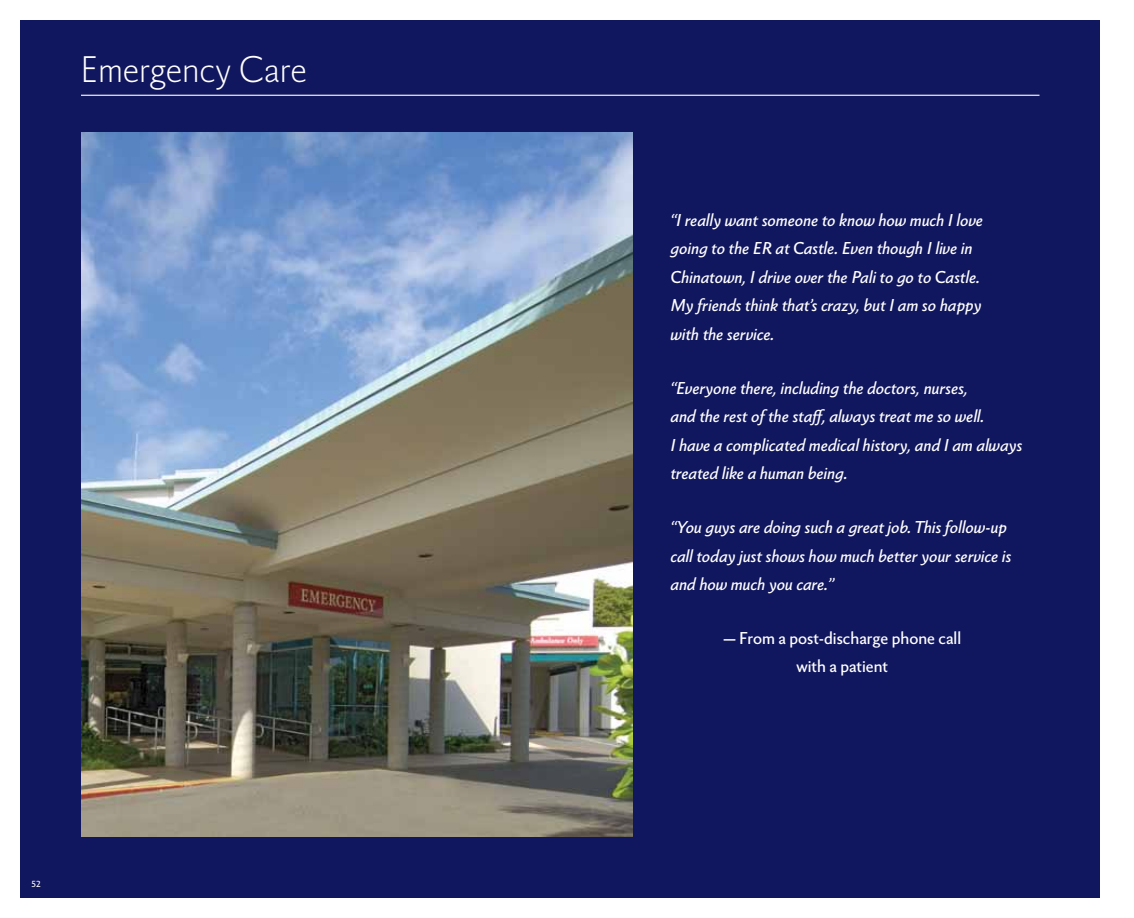
<style>
.page{position:relative;width:1134px;height:918px;background:#fff}
.page>*{position:absolute;margin:0;border:0;box-sizing:border-box;transform-origin:0 0}
.t1{font:300 36px "Berling Nova Sans Pro";letter-spacing:.01em;color:#fff}
.t2{font:italic 16.5px/28.5px "Berling Nova Sans Pro";color:#fff}
.t3{font:16.5px/28.5px "Berling Nova Sans Pro";color:#fff;text-align:center}
.t4{font:9px "Berling Nova Sans Pro";color:#fff}
</style>
<div class="page">
<div style="left:20px;top:20px;width:1080px;height:878px;background:#11175e"></div>
<img style="left:81px;top:133px;width:552px;height:704px">
<hr style="left:81px;top:95px;width:959px;height:1px;background:#fff">
<h1 class="t1" style="left:81px;top:43px;width:227px">Emergency Care</h1>
<p class="t4" style="left:32px;top:877px;width:11px">52</p>
<p class="t2" style="left:670px;top:204px;width:314px">“I really want someone to know how much I love going to the ER at Castle. Even though I live in Chinatown, I drive over the Pali to go to Castle.<br>My friends think that’s crazy, but I am so happy with the service.</p>
<p class="t2" style="left:670px;top:372px;width:353px">“Everyone there, including the doctors, nurses,<br>and the rest of the staff, always treat me so well.<br>I have a complicated medical history, and I am always treated like a human being.</p>
<p class="t2" style="left:670px;top:512px;width:342px">“You guys are doing such a great job. This follow-up call today just shows how much better your service is and how much you care.”</p>
<p class="t3" style="left:723px;top:623px;width:239px">— From a post-discharge phone call with a patient</p>
</div>
